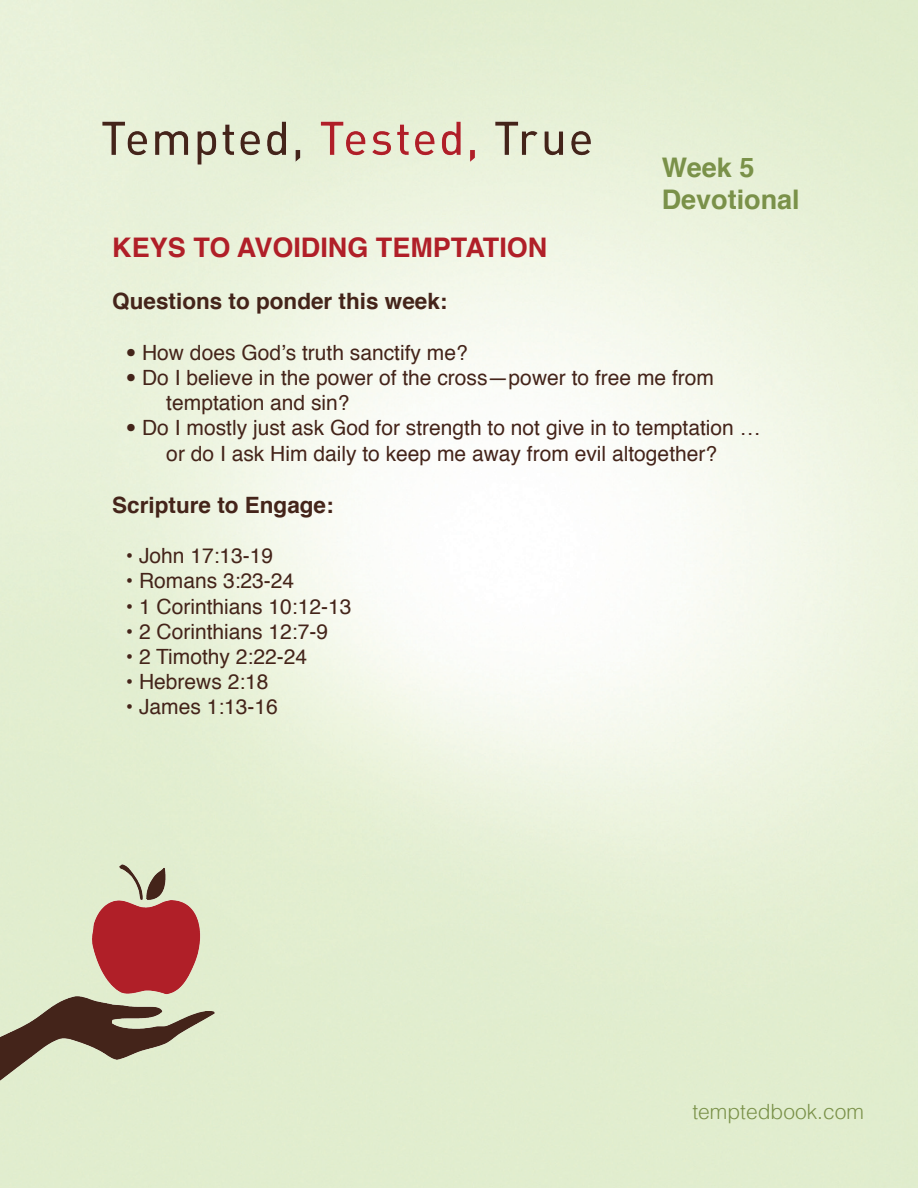
<style>
.page{position:relative;width:918px;height:1188px;background:#fff}
.page>*{position:absolute;margin:0;border:0;box-sizing:border-box;transform-origin:0 0}
.t1{font:700 27px "Helvetica";color:#b01f28}
.t2{font:700 27px/32.4px "Helvetica";color:#7a9149}
.t3{font:700 22.5px "Helvetica";color:#44241a}
.t4{font:21px/25.2px "Helvetica";color:#44241a}
.t5{font:300 21px "Helvetica";color:#7a9149}
.s1{font-family:"Avenir LT Std";font-weight:800}
</style>
<div class="page">
<img style="left:0;top:860px;width:218px;height:226px">
<img style="left:81px;top:101px;width:537px;height:76px">
<p class="t2" style="left:662px;top:151px;width:140px">Week 5<br>Devotional</p>
<p class="t1" style="left:112px;top:226px;width:437px">KEYS TO AVOIDING TEMPTATION</p>
<p class="t3" style="left:112px;top:283px;width:337px">Questions to ponder this week:</p>
<p class="t4" style="left:126px;top:340px;width:343px"><span class="s1">•</span> How does God’s truth sanctify me?</p>
<p class="t4" style="left:166px;top:366px;width:549px;text-indent:-41px"><span class="s1">•</span> Do I believe in the power of the cross—power to free me from temptation and sin?</p>
<p class="t4" style="left:126px;top:416px;width:636px;text-align:center"><span class="s1">•</span> Do I mostly just ask God for strength to not give in to temptation … or do I ask Him daily to keep me away from evil altogether?</p>
<p class="t3" style="left:112px;top:487px;width:223px">Scripture to Engage:</p>
<p class="t4" style="left:126px;top:544px;width:149px">• John 17:13-19</p>
<p class="t4" style="left:126px;top:569px;width:170px">• Romans 3:23-24</p>
<p class="t4" style="left:126px;top:594px;width:227px">• 1 Corinthians 10:12-13</p>
<p class="t4" style="left:126px;top:619px;width:204px">• 2 Corinthians 12:7-9</p>
<p class="t4" style="left:126px;top:645px;width:183px">• 2 Timothy 2:22-24</p>
<p class="t4" style="left:126px;top:670px;width:144px">• Hebrews 2:18</p>
<p class="t4" style="left:126px;top:695px;width:154px">• James 1:13-16</p>
<p class="t5" style="left:692px;top:1099px;width:173px">temptedbook.com</p>
</div>
